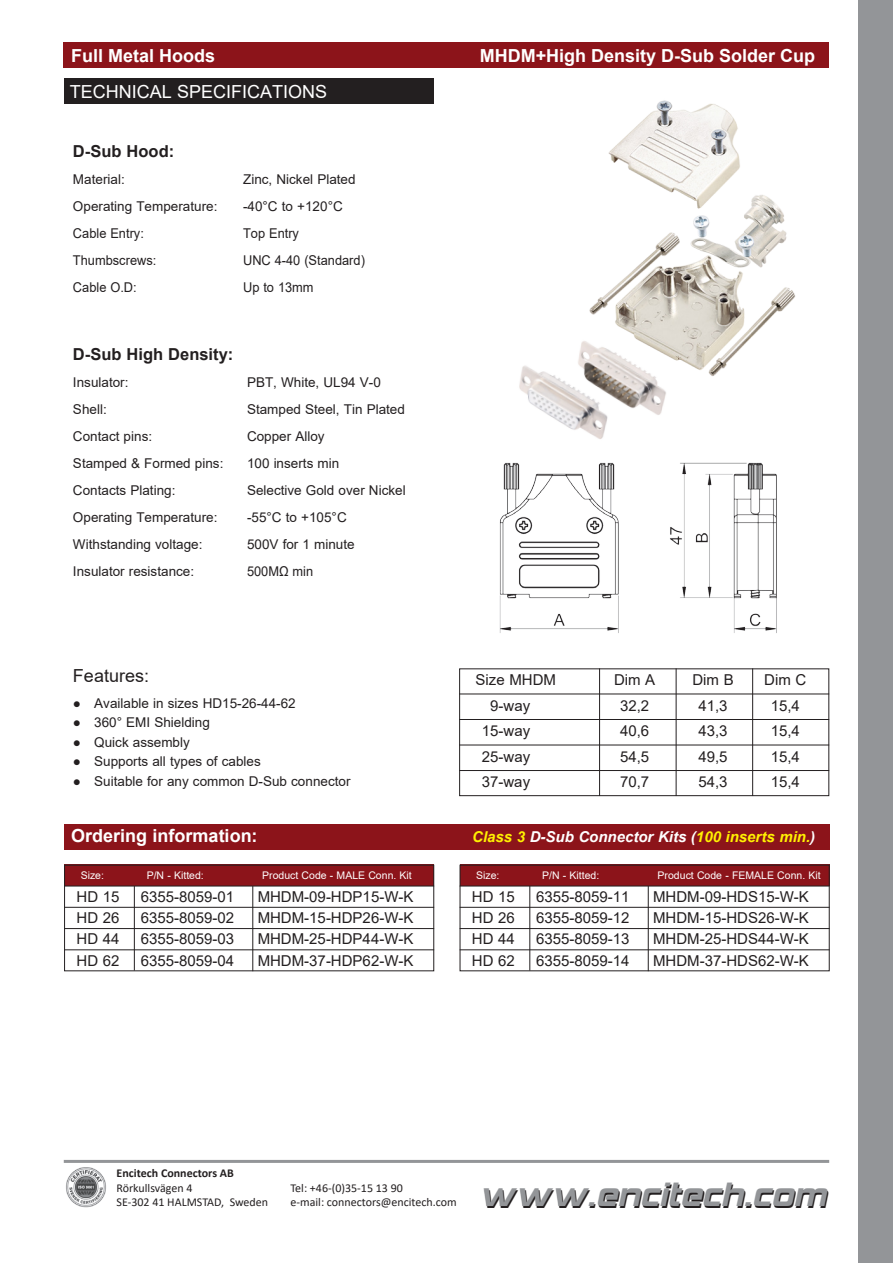
<style>
.page{position:relative;width:893px;height:1263px;background:#fff}
.page>*{position:absolute;margin:0;border:0;box-sizing:border-box;transform-origin:0 0}
.t1{font:40.5px "Hemi Head 426";color:#231f20}
.t2{font:700 18px "Arial";color:#fff}
.t3{font:18px "Arial";color:#fff}
.t4{font:18px "Arial";color:#231f20}
.t5{font:700 16.5px "Arial";color:#231f20}
.t6{font:15px "Arial";color:#231f20}
.t7{font:italic 700 15px "Arial";color:#fff101}
.t8{font:13.5px "Arial";color:#231f20}
.t9{font:13.5px "Arial";color:#231f20;scale:.95 1}
.t10{font:12px "Calibri";color:#231f20}
.t11{font:700 12px "Calibri";color:#231f20}
.t12{font:10.5px "Arial";color:#fff}
.s1{color:#fff}
</style>
<div class="page">
<img style="left:589px;top:100px;width:206px;height:276px">
<svg style="left:589px;top:318px;width:119px;height:58px"></svg>
<div style="left:859px;top:0;width:34px;height:1263px;background:#939598"></div>
<hr style="left:64px;top:1160px;width:765px;height:3px;background:#939598">
<img style="left:66px;top:1167px;width:40px;height:41px">
<img style="left:589px;top:333px;width:92px;height:82px">
<img style="left:519px;top:340px;width:110px;height:99px">
<div style="left:64px;top:43px;width:765px;height:25px;background:#8c141a"></div>
<img style="left:499px;top:462px;width:278px;height:171px">
<div style="left:459px;top:668px;width:370px;height:128px;border:1px solid #231f20"></div>
<hr style="left:459px;top:694px;width:370px;height:1px;background:#231f20">
<hr style="left:459px;top:719px;width:370px;height:1px;background:#231f20">
<hr style="left:459px;top:745px;width:370px;height:1px;background:#231f20">
<hr style="left:459px;top:770px;width:370px;height:1px;background:#231f20">
<hr style="left:752px;top:668px;width:1px;height:128px;background:#231f20">
<hr style="left:676px;top:668px;width:1px;height:128px;background:#231f20">
<hr style="left:599px;top:668px;width:1px;height:128px;background:#231f20">
<div style="left:64px;top:79px;width:370px;height:25px;background:#231f20"></div>
<div style="left:64px;top:824px;width:765px;height:25px;background:#8c141a"></div>
<div style="left:64px;top:865px;width:370px;height:21px;background:#8c141a"></div>
<div style="left:64px;top:865px;width:370px;height:106px;border:1px solid #231f20"></div>
<hr style="left:64px;top:886px;width:370px;height:1px;background:#231f20">
<hr style="left:64px;top:907px;width:370px;height:1px;background:#231f20">
<hr style="left:64px;top:928px;width:370px;height:1px;background:#231f20">
<hr style="left:64px;top:949px;width:370px;height:1px;background:#231f20">
<hr style="left:134px;top:886px;width:1px;height:84px;background:#231f20">
<hr style="left:252px;top:886px;width:1px;height:85px;background:#231f20">
<div style="left:460px;top:865px;width:370px;height:21px;background:#8c141a"></div>
<div style="left:460px;top:865px;width:370px;height:106px;border:1px solid #231f20"></div>
<hr style="left:460px;top:886px;width:370px;height:1px;background:#231f20">
<hr style="left:460px;top:907px;width:370px;height:1px;background:#231f20">
<hr style="left:460px;top:928px;width:370px;height:1px;background:#231f20">
<hr style="left:460px;top:949px;width:370px;height:1px;background:#231f20">
<hr style="left:529px;top:886px;width:1px;height:84px;background:#231f20">
<hr style="left:648px;top:886px;width:1px;height:85px;background:#231f20">
<h2 class="t2" style="left:71px;top:43px;width:146px">Full Metal Hoods</h2>
<h2 class="t2" style="left:480px;top:43px;width:337px">MHDM+High Density D-Sub Solder Cup</h2>
<h2 class="t3" style="left:70px;top:79px;width:259px">TECHNICAL SPECIFICATIONS</h2>
<p class="t5" style="left:73px;top:140px;width:103px">D-Sub Hood:</p>
<p class="t8" style="left:73px;top:170px;width:53px">Material:</p>
<p class="t8" style="left:243px;top:170px;width:114px">Zinc, Nickel Plated</p>
<p class="t8" style="left:73px;top:197px;width:146px">Operating Temperature:</p>
<p class="t8" style="left:243px;top:197px;width:101px">-40°C to +120°C</p>
<p class="t9" style="left:73px;top:224px;width:76px">Cable Entry:</p>
<p class="t9" style="left:243px;top:224px;width:60px">Top Entry</p>
<p class="t9" style="left:73px;top:251px;width:89px">Thumbscrews:</p>
<p class="t9" style="left:243px;top:251px;width:130px">UNC 4-40 (Standard)</p>
<p class="t9" style="left:73px;top:278px;width:69px">Cable O.D:</p>
<p class="t9" style="left:243px;top:278px;width:76px">Up to 13mm</p>
<p class="t5" style="left:73px;top:342px;width:162px">D-Sub High Density:</p>
<p class="t8" style="left:73px;top:373px;width:57px">Insulator:</p>
<p class="t8" style="left:247px;top:373px;width:135px">PBT, White, UL94 V-0</p>
<p class="t8" style="left:73px;top:400px;width:35px">Shell:</p>
<p class="t8" style="left:247px;top:400px;width:159px">Stamped Steel, Tin Plated</p>
<p class="t8" style="left:73px;top:427px;width:81px">Contact pins:</p>
<p class="t8" style="left:247px;top:427px;width:79px">Copper Alloy</p>
<p class="t8" style="left:73px;top:454px;width:152px">Stamped &amp; Formed pins:</p>
<p class="t8" style="left:247px;top:454px;width:94px">100 inserts min</p>
<p class="t8" style="left:73px;top:481px;width:104px">Contacts Plating:</p>
<p class="t8" style="left:247px;top:481px;width:160px">Selective Gold over Nickel</p>
<p class="t8" style="left:73px;top:508px;width:146px">Operating Temperature:</p>
<p class="t8" style="left:247px;top:508px;width:101px">-55°C to +105°C</p>
<p class="t8" style="left:73px;top:535px;width:131px">Withstanding voltage:</p>
<p class="t8" style="left:247px;top:535px;width:109px">500V for 1 minute</p>
<p class="t8" style="left:73px;top:562px;width:123px">Insulator resistance:</p>
<p class="t9" style="left:247px;top:562px;width:71px">500MΩ min</p>
<h2 class="t4" style="left:73px;top:664px;width:78px">Features:</h2>
<p class="t8" style="left:73px;top:694px;width:224px">● Available in sizes HD15-26-44-62</p>
<p class="t8" style="left:73px;top:713px;width:138px">● 360° EMI Shielding</p>
<p class="t8" style="left:73px;top:733px;width:118px">● Quick assembly</p>
<p class="t8" style="left:73px;top:752px;width:189px">● Supports all types of cables</p>
<p class="t8" style="left:73px;top:772px;width:279px">● Suitable for any common D-Sub connector</p>
<p class="t6" style="left:476px;top:669px;width:82px">Size MHDM</p>
<p class="t6" style="left:614px;top:669px;width:43px">Dim A</p>
<p class="t6" style="left:692px;top:669px;width:43px">Dim B</p>
<p class="t6" style="left:764px;top:669px;width:44px">Dim C</p>
<p class="t6" style="left:490px;top:695px;width:42px">9-way</p>
<p class="t6" style="left:620px;top:695px;width:31px">32,2</p>
<p class="t6" style="left:698px;top:695px;width:31px">41,3</p>
<p class="t6" style="left:771px;top:695px;width:31px">15,4</p>
<p class="t6" style="left:482px;top:721px;width:50px">15-way</p>
<p class="t6" style="left:620px;top:721px;width:31px">40,6</p>
<p class="t6" style="left:698px;top:721px;width:31px">43,3</p>
<p class="t6" style="left:771px;top:721px;width:31px">15,4</p>
<p class="t6" style="left:482px;top:746px;width:50px">25-way</p>
<p class="t6" style="left:620px;top:746px;width:31px">54,5</p>
<p class="t6" style="left:698px;top:746px;width:31px">49,5</p>
<p class="t6" style="left:771px;top:746px;width:31px">15,4</p>
<p class="t6" style="left:482px;top:772px;width:50px">37-way</p>
<p class="t6" style="left:620px;top:772px;width:31px">70,7</p>
<p class="t6" style="left:698px;top:772px;width:31px">54,3</p>
<p class="t6" style="left:771px;top:772px;width:31px">15,4</p>
<h2 class="t2" style="left:71px;top:823px;width:188px">Ordering information:</h2>
<p class="t7" style="left:472px;top:826px;width:345px">Class 3 <span class="s1">D-Sub Connector Kits (</span>100 inserts min.<span class="s1">)</span></p>
<p class="t12" style="left:81px;top:868px;width:25px">Size:</p>
<p class="t12" style="left:147px;top:868px;width:59px">P/N - Kitted:</p>
<p class="t12" style="left:262px;top:868px;width:151px">Product Code - MALE Conn. Kit</p>
<p class="t12" style="left:476px;top:868px;width:25px">Size:</p>
<p class="t12" style="left:542px;top:868px;width:59px">P/N - Kitted:</p>
<p class="t12" style="left:658px;top:868px;width:165px">Product Code - FEMALE Conn. Kit</p>
<p class="t6" style="left:77px;top:886px;width:44px">HD 15</p>
<p class="t6" style="left:141px;top:886px;width:95px">6355-8059-01</p>
<p class="t6" style="left:258px;top:886px;width:157px">MHDM-09-HDP15-W-K</p>
<p class="t6" style="left:77px;top:907px;width:44px">HD 26</p>
<p class="t6" style="left:141px;top:907px;width:95px">6355-8059-02</p>
<p class="t6" style="left:258px;top:907px;width:157px">MHDM-15-HDP26-W-K</p>
<p class="t6" style="left:77px;top:929px;width:44px">HD 44</p>
<p class="t6" style="left:141px;top:929px;width:95px">6355-8059-03</p>
<p class="t6" style="left:258px;top:929px;width:157px">MHDM-25-HDP44-W-K</p>
<p class="t6" style="left:77px;top:950px;width:44px">HD 62</p>
<p class="t6" style="left:141px;top:950px;width:95px">6355-8059-04</p>
<p class="t6" style="left:258px;top:950px;width:157px">MHDM-37-HDP62-W-K</p>
<p class="t6" style="left:472px;top:886px;width:44px">HD 15</p>
<p class="t6" style="left:536px;top:886px;width:95px">6355-8059-11</p>
<p class="t6" style="left:653px;top:886px;width:157px">MHDM-09-HDS15-W-K</p>
<p class="t6" style="left:472px;top:907px;width:44px">HD 26</p>
<p class="t6" style="left:536px;top:907px;width:95px">6355-8059-12</p>
<p class="t6" style="left:653px;top:907px;width:157px">MHDM-15-HDS26-W-K</p>
<p class="t6" style="left:472px;top:929px;width:44px">HD 44</p>
<p class="t6" style="left:536px;top:929px;width:95px">6355-8059-13</p>
<p class="t6" style="left:653px;top:929px;width:157px">MHDM-25-HDS44-W-K</p>
<p class="t6" style="left:472px;top:950px;width:44px">HD 62</p>
<p class="t6" style="left:536px;top:950px;width:95px">6355-8059-14</p>
<p class="t6" style="left:653px;top:950px;width:157px">MHDM-37-HDS62-W-K</p>
<p class="t11" style="left:117px;top:1165px;width:119px">Encitech Connectors AB</p>
<p class="t10" style="left:117px;top:1179px;width:78px">Rörkullsvägen 4</p>
<p class="t10" style="left:291px;top:1179px;width:114px">Tel: +46-(0)35-15 13 90</p>
<p class="t10" style="left:117px;top:1194px;width:153px">SE-302 41 HALMSTAD, Sweden</p>
<p class="t10" style="left:291px;top:1194px;width:168px">e-mail: connectors@encitech.com</p>
<h1 class="t1" style="left:479px;top:1179px;width:349px">www.encitech.com</h1>
</div>
